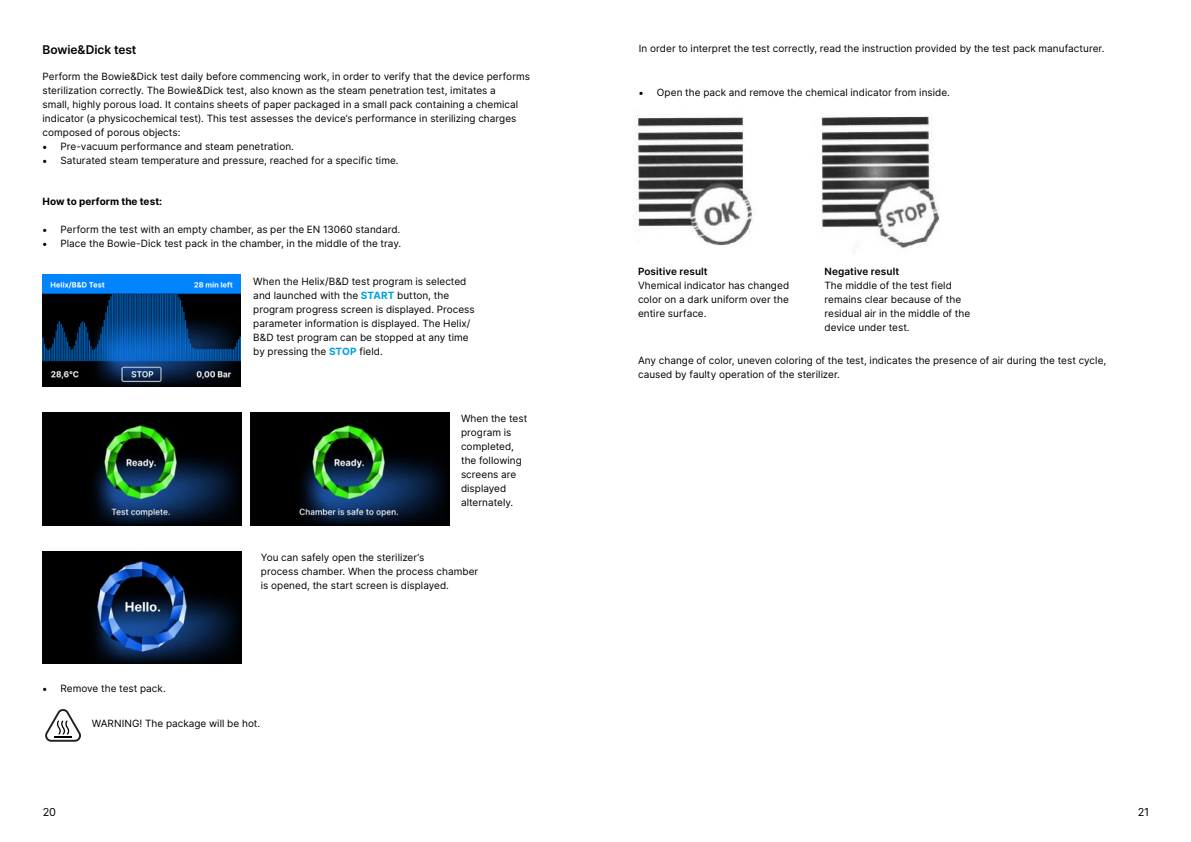
<style>
.page{position:relative;width:1191px;height:842px;background:#fff}
.page>*{position:absolute;margin:0;border:0;box-sizing:border-box;transform-origin:0 0}
.t1{font:600 12px "Inter";letter-spacing:-.005em;color:#000}
.t2{font:11px "Inter";color:#000}
.t3{font:10px/14px "Inter";letter-spacing:.005em;color:#000}
.t4{font:600 10px "Inter";letter-spacing:.005em;color:#000}
.t5{font:700 10px "Inter";letter-spacing:.005em;color:#000}
.s1{font-family:"Minion Pro";font-size:12px}
.s2{font-weight:700;color:#009fe3}
</style>
<div class="page">
<img style="left:43px;top:275px;width:197px;height:112px">
<img style="left:43px;top:551px;width:198px;height:113px">
<img style="left:43px;top:413px;width:198px;height:112px">
<img style="left:251px;top:413px;width:198px;height:112px">
<svg style="left:45px;top:709px;width:36px;height:33px"></svg>
<img style="left:635px;top:115px;width:118px;height:131px">
<img style="left:821px;top:116px;width:119px;height:136px">
<p class="t1" style="left:43px;top:41px;width:95px">Bowie&amp;Dick test</p>
<p class="t3" style="left:43px;top:69px;width:489px">Perform the Bowie&amp;Dick test daily before commencing work, in order to verify that the device performs sterilization correctly. The Bowie&amp;Dick test, also known as the steam penetration test, imitates a<br>small, highly porous load. It contains sheets of paper packaged in a small pack containing a chemical indicator (a physicochemical test). This test assesses the device’s performance in sterilizing charges composed of porous objects:</p>
<p class="t3" style="left:43px;top:139px;width:253px"><span class="s1">•</span> Pre-vacuum performance and steam penetration.</p>
<p class="t3" style="left:43px;top:153px;width:357px"><span class="s1">•</span> Saturated steam temperature and pressure, reached for a specific time.</p>
<p class="t5" style="left:43px;top:194px;width:121px">How to perform the test:</p>
<p class="t3" style="left:43px;top:222px;width:359px"><span class="s1">•</span> Perform the test with an empty chamber, as per the EN 13060 standard.</p>
<p class="t3" style="left:43px;top:236px;width:360px"><span class="s1">•</span> Place the Bowie-Dick test pack in the chamber, in the middle of the tray.</p>
<p class="t3" style="left:253px;top:274px;width:223px">When the Helix/B&amp;D test program is selected and launched with the <span class="s2">START</span> button, the program progress screen is displayed. Process parameter information is displayed. The Helix/ B&amp;D test program can be stopped at any time by pressing the <span class="s2">STOP</span> field.</p>
<p class="t3" style="left:461px;top:412px;width:68px">When the test program is completed, the following screens are displayed alternately.</p>
<p class="t3" style="left:43px;top:681px;width:125px"><span class="s1">•</span> Remove the test pack.</p>
<p class="t3" style="left:261px;top:550px;width:219px">You can safely open the sterilizer’s<br>process chamber. When the process chamber is opened, the start screen is displayed.</p>
<p class="t3" style="left:92px;top:716px;width:170px">WARNING! The package will be hot.</p>
<p class="t3" style="left:639px;top:41px;width:467px">In order to interpret the test correctly, read the instruction provided by the test pack manufacturer.</p>
<p class="t3" style="left:639px;top:85px;width:312px"><span class="s1">•</span> Open the pack and remove the chemical indicator from inside.</p>
<p class="t4" style="left:638px;top:264px;width:71px">Positive result</p>
<p class="t3" style="left:638px;top:278px;width:153px;text-align:justify">Vhemical indicator has changed color on a dark uniform over the entire surface.</p>
<p class="t4" style="left:824px;top:264px;width:76px">Negative result</p>
<p class="t3" style="left:824px;top:278px;width:147px">The middle of the test field remains clear because of the residual air in the middle of the device under test.</p>
<p class="t3" style="left:638px;top:353px;width:469px">Any change of color, uneven coloring of the test, indicates the presence of air during the test cycle, caused by faulty operation of the sterilizer.</p>
<p class="t2" style="left:43px;top:803px;width:15px">20</p>
<p class="t2" style="left:1137px;top:803px;width:13px">21</p>
</div>
